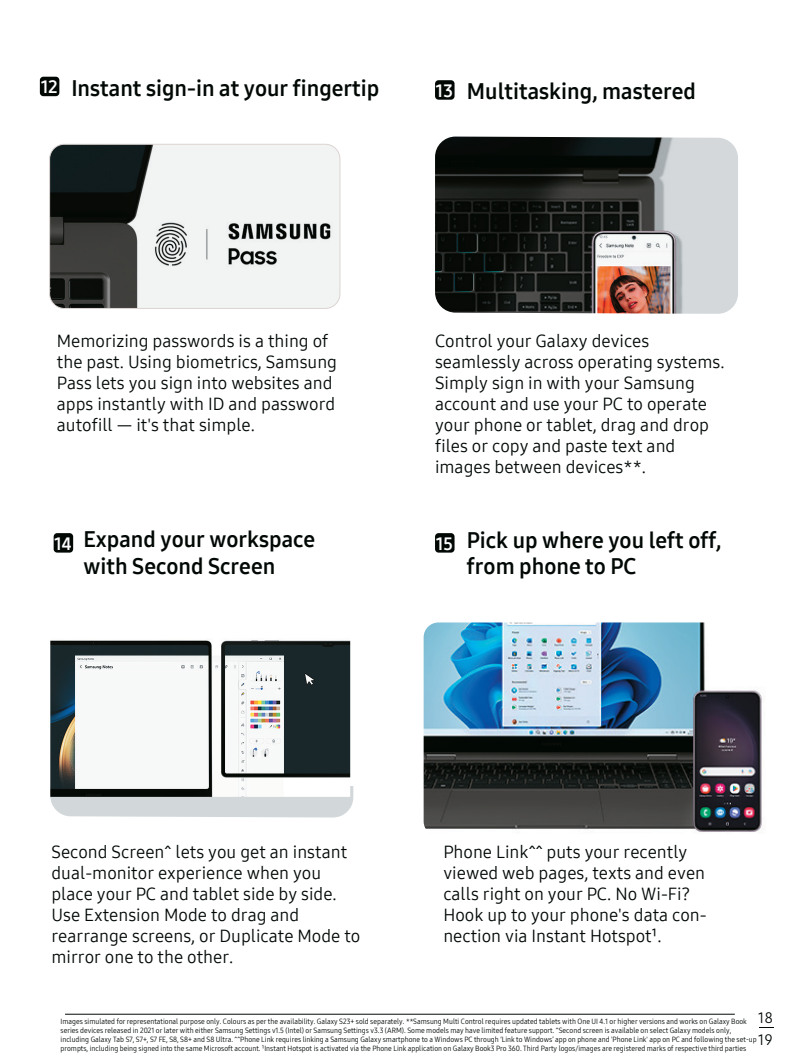
<style>
.page{position:relative;width:798px;height:1063px;background:#fff}
.page>*{position:absolute;margin:0;border:0;box-sizing:border-box;transform-origin:0 0}
.t1{font:22px/26.4px "Samsung One 700";color:#020905}
.t2{font:17.5px/21px "Samsung One 400";color:#020905}
.t3{font:17.5px "Samsung One 700";color:#fff}
.t4{font:15px/12.5px "Samsung One 400 C";color:#020905;scale:3.5 1}
.t5{font:15px "Samsung One 400 C";color:#020905}
.t6{font:7.5px/9px "Samsung One 400 C";color:#020905}
.s1{font-size:17.5px;color:#fff}
</style>
<div class="page">
<div style="left:435px;top:80px;width:19px;height:20px;background:#020905;border-radius:4px"></div>
<div style="left:435px;top:533px;width:19px;height:20px;background:#020905;border-radius:4px"></div>
<img style="left:435px;top:137px;width:302px;height:177px">
<div style="left:50px;top:786px;width:303px;height:32px;background:#d2d7d9"></div>
<img style="left:50px;top:640px;width:300px;height:157px">
<div style="left:54px;top:533px;width:19px;height:20px;background:#020905;border-radius:4px"></div>
<hr style="left:65px;top:1014px;width:669px;height:1px;background:#030805">
<div style="left:40px;top:77px;width:19px;height:19px;background:#020905;border-radius:4px"></div>
<img style="left:51px;top:144px;width:289px;height:163px">
<div style="left:49px;top:144px;width:291px;height:165px;border:1px solid #dcd4d2;border-radius:15px"></div>
<img style="left:423px;top:622px;width:339px;height:211px">
<h2 class="t3" style="left:41px;top:75px;width:18px">12</h2>
<h1 class="t1" style="left:71px;top:75px;width:309px">Instant sign-in at your fingertip</h1>
<h2 class="t3" style="left:435px;top:79px;width:19px">13</h2>
<h1 class="t1" style="left:467px;top:78px;width:230px">Multitasking, mastered</h1>
<h2 class="t2" style="left:57px;top:330px;width:281px">Memorizing passwords is a thing of the past. Using biometrics, Samsung Pass lets you sign into websites and apps instantly with ID and password autofill — it's that simple.</h2>
<h2 class="t3" style="left:54px;top:532px;width:19px">14</h2>
<h1 class="t1" style="left:83px;top:526px;width:233px">Expand your workspace with Second Screen</h1>
<h2 class="t2" style="left:435px;top:330px;width:291px">Control your Galaxy devices seamlessly across operating systems.<br>Simply sign in with your Samsung account and use your PC to operate your phone or tablet, drag and drop files or copy and paste text and images between devices**.</h2>
<h1 class="t1" style="left:467px;top:527px;width:256px;text-indent:-31px"><span class="s1">15</span> Pick up where you left off, from phone to PC</h1>
<h2 class="t2" style="left:51px;top:841px;width:310px">Second Screen^ lets you get an instant dual-monitor experience when you place your PC and tablet side by side.<br>Use Extension Mode to drag and rearrange screens, or Duplicate Mode to mirror one to the other.</h2>
<h2 class="t2" style="left:443px;top:841px;width:265px">Phone Link^^ puts your recently viewed web pages, texts and even calls right on your PC. No Wi-Fi?<br>Hook up to your phone's data con&shy;nection via Instant Hotspot¹.</h2>
<h3 class="t5" style="left:758px;top:1008px;width:16px">18</h3>
<h3 class="t4" style="left:757px;top:1020px;width:7px">-<br>19</h3>
<p class="t6" style="left:61px;top:1017px;width:697px">Images simulated for representational purpose only. Colours as per the availability. Galaxy S23+ sold separately. **Samsung Multi Control requires updated tablets with One UI 4.1 or higher versions and works on Galaxy Book series devices released in 2021 or later with either Samsung Settings v1.5 (Intel) or Samsung Settings v3.3 (ARM). Some models may have limited feature support. ^Second screen is available on select Galaxy models only, including Galaxy Tab S7, S7+, S7 FE, S8, S8+ and S8 Ultra. ^^Phone Link requires linking a Samsung Galaxy smartphone to a Windows PC through ‘Link to Windows’ app on phone and 'Phone Link' app on PC and following the set-up prompts, including being signed into the same Microsoft account. ¹Instant Hotspot is activated via the Phone Link application on Galaxy Book3 Pro 360. Third Party logos/images are registered marks of respective third parties</p>
</div>
